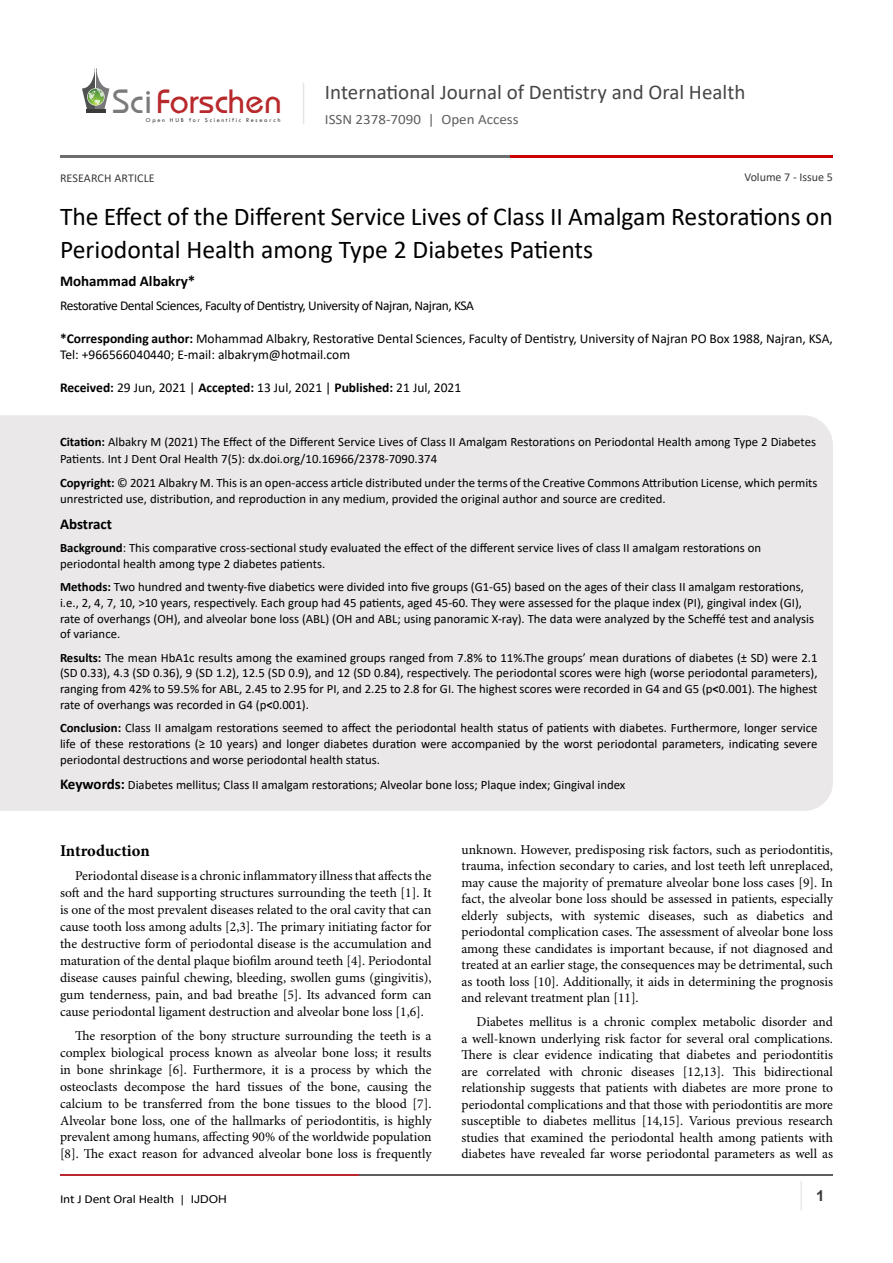
<style>
.page{position:relative;width:893px;height:1263px;background:#fff}
.page>*{position:absolute;margin:0;border:0;box-sizing:border-box;transform-origin:0 0}
.t1{font:35.1px "Opal";color:#b8292c}
.t2{font:25.65px/33px "Calibri";color:#000}
.t3{font:21px "Calibri";color:#474646}
.Heading1{font:700 16.5px "Minion Pro";letter-spacing:-.005em;color:#000}
.t4{font:700 15px "Calibri";color:#000}
.t5{font:700 15px "Arial";color:#3c3a3b}
.t6{font:14.25px "Calibri";color:#605f5f;scale:1.05 1}
.t7{font:13.5px/16.5px "Minion Pro";color:#000;text-align:justify}
.t8{font:13.5px/16.5px "Calibri";color:#000}
.t9{font:13.5px "Calibri";letter-spacing:-.03em;color:#000}
.heading_4{font:12.75px/15.8px "Calibri";color:#000}
.Body_Text{font:12.75px/15.8px "Calibri";color:#000}
.t10{font:12.15px "Calibri";letter-spacing:-.01em;color:#000;scale:1.11 1}
.t11{font:12px "Calibri";color:#3c3a3b}
.t12{font:6.15px "Tw Cen";letter-spacing:.28em;color:#3a3a3a}
.s1{color:#7a7a7b}
.s2{font-weight:700}
.s3{font-weight:700;font-size:15px}
.s4{font-family:"Arial";font-size:10.8px}
</style>
<div class="page">
<hr style="left:86px;top:109px;width:19px;height:4px;background:#3a3a3a">
<svg style="left:82px;top:68px;width:27px;height:41px"></svg>
<hr style="left:303px;top:83px;width:1px;height:41px;background:#e4e5e9">
<hr style="left:800px;top:1181px;width:2px;height:29px;background:#eae8e8">
<hr style="left:60px;top:1174px;width:300px;height:2px;background:#b9282c">
<hr style="left:359px;top:1174px;width:474px;height:2px;background:#5d5e60">
<hr style="left:60px;top:155px;width:535px;height:2px;background:#6e6d6d">
<hr style="left:511px;top:155px;width:322px;height:2px;background:#ca0000">
<div style="left:0;top:415px;width:833px;height:396px;background:#eae8e8"></div>
<h1 class="t1" style="left:113px;top:80px;width:171px"><span class="s1">Sci</span>Forschen</h1>
<p class="t12" style="left:146px;top:116px;width:136px">Open HUB for Scientific Research</p>
<h3 class="t3" style="left:325px;top:77px;width:422px">International Journal of Dentistry and Oral Health</h3>
<p class="t6" style="left:325px;top:110px;width:186px">ISSN 2378-7090 | Open Access</p>
<p class="t11" style="left:744px;top:169px;width:90px">Volume 7 - Issue 5</p>
<p class="t11" style="left:60px;top:170px;width:96px">RESEARCH ARTICLE</p>
<p class="t2" style="left:60px;top:199px;width:774px">The Effect of the Different Service Lives of Class II Amalgam Restorations on<br>Periodontal Health among Type 2 Diabetes Patients</p>
<p class="t4" style="left:60px;top:270px;width:137px">Mohammad Albakry*</p>
<p class="t9" style="left:60px;top:296px;width:416px">Restorative Dental Sciences, Faculty of Dentistry, University of Najran, Najran, KSA</p>
<p class="t8" style="left:60px;top:330px;width:774px"><span class="s2">*Corresponding author:</span> Mohammad Albakry, Restorative Dental Sciences, Faculty of Dentistry, University of Najran PO Box 1988, Najran, KSA,<br>Tel: +966566040440; E-mail: albakrym@hotmail.com</p>
<p class="t8" style="left:60px;top:379px;width:403px"><span class="s2">Received:</span> 29 Jun, 2021 | <span class="s2">Accepted:</span> 13 Jul, 2021 | <span class="s2">Published:</span> 21 Jul, 2021</p>
<p class="heading_4" style="left:60px;top:434px;width:758px;line-height:16.5px"><span class="s2">Citation:</span> Albakry M (2021) The Effect of the Different Service Lives of Class II Amalgam Restorations on Periodontal Health among Type 2 Diabetes<br>Patients. Int J Dent Oral Health 7(5): dx.doi.org/10.16966/2378-7090.374</p>
<p class="heading_4" style="left:60px;top:474px;width:759px;line-height:16.5px"><span class="s2">Copyright:</span> © 2021 Albakry M. This is an open-access article distributed under the terms of the Creative Commons Attribution License, which permits unrestricted use, distribution, and reproduction in any medium, provided the original author and source are credited.</p>
<p class="t4" style="left:60px;top:513px;width:53px">Abstract</p>
<p class="Body_Text" style="left:60px;top:540px;width:703px"><span class="s2">Background</span>: This comparative cross-sectional study evaluated the effect of the different service lives of class II amalgam restorations on periodontal health among type 2 diabetes patients.</p>
<p class="Body_Text" style="left:60px;top:579px;width:755px"><span class="s2">Methods:</span> Two hundred and twenty-five diabetics were divided into five groups (G1-G5) based on the ages of their class II amalgam restorations, i.e., 2, 4, 7, 10, &gt;10 years, respectively. Each group had 45 patients, aged 45-60. They were assessed for the plaque index (PI), gingival index (GI), rate of overhangs (OH), and alveolar bone loss (ABL) (OH and ABL; using panoramic X-ray). The data were analyzed by the Scheffé test and analysis of variance.</p>
<p class="heading_4" style="left:60px;top:649px;width:759px;text-align:justify"><span class="s2">Results:</span> The mean HbA1c results among the examined groups ranged from 7.8% to 11%.The groups’ mean durations of diabetes (± SD) were 2.1 (SD 0.33), 4.3 (SD 0.36), 9 (SD 1.2), 12.5 (SD 0.9), and 12 (SD 0.84), respectively. The periodontal scores were high (worse periodontal parameters), ranging from 42% to 59.5% for ABL, 2.45 to 2.95 for PI, and 2.25 to 2.8 for GI. The highest scores were recorded in G4 and G5 (p<span class="s2">&lt;</span>0.001). The highest rate of overhangs was recorded in G4 (p<span class="s2">&lt;</span>0.001).</p>
<p class="heading_4" style="left:60px;top:720px;width:759px;text-align:justify"><span class="s2">Conclusion:</span> Class II amalgam restorations seemed to affect the periodontal health status of patients with diabetes. Furthermore, longer service life of these restorations (≥ 10 years) and longer diabetes duration were accompanied by the worst periodontal parameters, indicating severe periodontal destructions and worse periodontal health status.</p>
<p class="heading_4" style="left:60px;top:777px;width:567px"><span class="s3">Keywords:</span> Diabetes mellitus; Class II amalgam restorations; Alveolar bone loss; Plaque index; Gingival index</p>
<p class="Heading1" style="left:60px;top:839px;width:91px">Introduction</p>
<p class="t7" style="left:60px;top:868px;width:373px;line-height:17px;text-indent:15px">Periodontal disease is a chronic inflammatory illness that affects the soft and the hard supporting structures surrounding the teeth [1]. It is one of the most prevalent diseases related to the oral cavity that can cause tooth loss among adults [2,3]. The primary initiating factor for the destructive form of periodontal disease is the accumulation and maturation of the dental plaque biofilm around teeth [4]. Periodontal disease causes painful chewing, bleeding, swollen gums (gingivitis), gum tenderness, pain, and bad breathe [5]. Its advanced form can cause periodontal ligament destruction and alveolar bone loss [1,6].</p>
<p class="t7" style="left:60px;top:1028px;width:373px;text-indent:15px">The resorption of the bony structure surrounding the teeth is a complex biological process known as alveolar bone loss; it results in bone shrinkage [6]. Furthermore, it is a process by which the osteoclasts decompose the hard tissues of the bone, causing the calcium to be transferred from the bone tissues to the blood [7].<br>Alveolar bone loss, one of the hallmarks of periodontitis, is highly prevalent among humans, affecting 90% of the worldwide population [8]. The exact reason for advanced alveolar bone loss is frequently</p>
<p class="t7" style="left:461px;top:841px;width:373px">unknown. However, predisposing risk factors, such as periodontitis, trauma, infection secondary to caries, and lost teeth left unreplaced, may cause the majority of premature alveolar bone loss cases [9]. In fact, the alveolar bone loss should be assessed in patients, especially elderly subjects, with systemic diseases, such as diabetics and periodontal complication cases. The assessment of alveolar bone loss among these candidates is important because, if not diagnosed and treated at an earlier stage, the consequences may be detrimental, such as tooth loss [10]. Additionally, it aids in determining the prognosis and relevant treatment plan [11].</p>
<p class="t7" style="left:461px;top:1014px;width:373px;text-indent:15px">Diabetes mellitus is a chronic complex metabolic disorder and a well-known underlying risk factor for several oral complications.<br>There is clear evidence indicating that diabetes and periodontitis are correlated with chronic diseases [12,13]. This bidirectional relationship suggests that patients with diabetes are more prone to periodontal complications and that those with periodontitis are more susceptible to diabetes mellitus [14,15]. Various previous research studies that examined the periodontal health among patients with diabetes have revealed far worse periodontal parameters as well as</p>
<p class="t10" style="left:60px;top:1190px;width:152px">Int J Dent Oral Health <span class="s4">| IJDOH</span></p>
<p class="t5" style="left:816px;top:1185px;width:10px">1</p>
</div>
